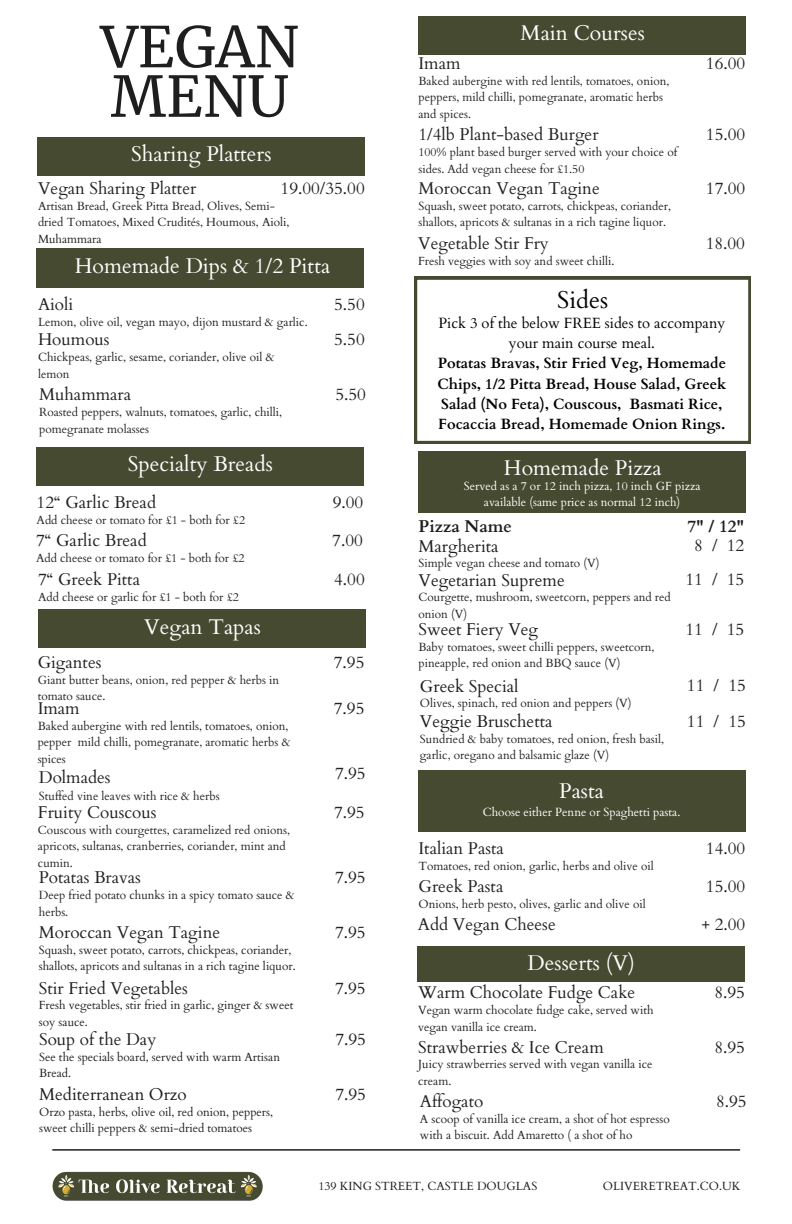
<style>
.page{position:relative;width:792px;height:1224px;background:#fff}
.page>*{position:absolute;margin:0;border:0;box-sizing:border-box;transform-origin:0 0}
.t1{font:56px "Merriweather";color:#1e1e1e}
.t2{font:24.3px "Cardo";color:#000}
.t3{font:21.3px "Cardo";color:#fff}
.t4{font:17.1px "Cardo";color:#222}
.t5{font:17.1px "Cardo";color:#1e1e1e}
.t6{font:700 17.1px "Cardo";color:#1e1e1e}
.t7{font:700 14.8px/20.2px "Cardo";color:#000}
.t8{font:14.8px/20.2px "Cardo";color:#000;text-align:center}
.t9{font:11.8px/16.5px "Cardo";color:#222}
.t10{font:11.8px/16.5px "Cardo";color:#1e1e1e}
.t11{font:11.8px/16.5px "Cardo";color:#fff;text-align:center}
.s1{color:#1e1e1e}
</style>
<div class="page">
<hr style="left:53px;top:1149px;width:687px;height:2px;background:#1e1e1e">
<img style="left:52px;top:1171px;width:211px;height:30px">
<div style="left:37px;top:137px;width:328px;height:38px;background:#464a31"></div>
<div style="left:37px;top:248px;width:327px;height:39px;background:#464a31"></div>
<div style="left:37px;top:447px;width:327px;height:39px;background:#464a31"></div>
<div style="left:38px;top:610px;width:328px;height:38px;background:#464a31"></div>
<div style="left:419px;top:16px;width:327px;height:38px;background:#464a31"></div>
<div style="left:419px;top:451px;width:327px;height:62px;background:#464a31"></div>
<div style="left:418px;top:770px;width:327px;height:62px;background:#464a31"></div>
<div style="left:417px;top:946px;width:327px;height:35px;background:#464a31"></div>
<svg style="left:414px;top:277px;width:337px;height:167px"></svg>
<p class="t1" style="left:100px;top:12px;width:200px">VEGAN</p>
<h3 class="t1" style="left:111px;top:62px;width:180px">MENU</h3>
<h4 class="t3" style="left:131px;top:140px;width:142px">Sharing Platters</h4>
<p class="t4" style="left:38px;top:177px;width:160px">Vegan Sharing Platter</p>
<h6 class="t4" style="left:281px;top:177px;width:86px">19.00/35.00</h6>
<p class="t9" style="left:38px;top:198px;width:253px">Artisan Bread, Greek Pitta Bread, Olives, Semi&shy;dried Tomatoes, Mixed Crudités, Houmous, Aioli<span class="s1">,<br>Muhammara</span></p>
<h4 class="t3" style="left:75px;top:252px;width:257px">Homemade Dips &amp; 1/2 Pitta</h4>
<h6 class="t4" style="left:38px;top:293px;width:37px">Aioli</h6>
<h4 class="t4" style="left:334px;top:293px;width:32px">5.50</h4>
<p class="t9" style="left:38px;top:314px;width:271px">Lemon, olive oil, vegan mayo, dijon mustard &amp; garlic.</p>
<h3 class="t4" style="left:38px;top:328px;width:73px">Houmous</h3>
<h6 class="t4" style="left:334px;top:328px;width:32px">5.50</h6>
<h4 class="t9" style="left:38px;top:349px;width:238px">Chickpeas, garlic, sesame, coriander, olive oil &amp; lemon</h4>
<h6 class="t4" style="left:39px;top:383px;width:94px">Muhammara</h6>
<p class="t4" style="left:335px;top:383px;width:32px">5.50</p>
<h6 class="t9" style="left:39px;top:404px;width:245px">Roasted peppers, walnuts, tomatoes, garlic, chilli, pomegranate molasses</h6>
<p class="t3" style="left:128px;top:450px;width:147px">Specialty Breads</p>
<h6 class="t4" style="left:37px;top:491px;width:121px">12“ Garlic Bread</h6>
<p class="t4" style="left:333px;top:491px;width:32px">9.00</p>
<h4 class="t9" style="left:37px;top:512px;width:210px">Add cheese or tomato for £1 - both for £2</h4>
<p class="t4" style="left:36px;top:530px;width:112px">7“ Garlic Bread</p>
<h4 class="t4" style="left:332px;top:530px;width:32px">7.00</h4>
<h6 class="t9" style="left:36px;top:550px;width:210px">Add cheese or tomato for £1 - both for £2</h6>
<h6 class="t4" style="left:38px;top:569px;width:104px">7“ Greek Pitta</h6>
<p class="t4" style="left:334px;top:569px;width:32px">4.00</p>
<h4 class="t9" style="left:38px;top:589px;width:202px">Add cheese or garlic for £1 - both for £2</h4>
<h6 class="t3" style="left:144px;top:613px;width:118px">Vegan Tapas</h6>
<p class="t4" style="left:38px;top:651px;width:65px">Gigantes</p>
<h4 class="t4" style="left:334px;top:651px;width:32px">7.95</h4>
<h2 class="t9" style="left:38px;top:672px;width:243px">Giant butter beans, onion, red pepper &amp; herbs in tomato sauce.</h2>
<p class="t4" style="left:38px;top:697px;width:44px">Imam</p>
<p class="t4" style="left:334px;top:697px;width:32px">7.95</p>
<h3 class="t9" style="left:38px;top:718px;width:254px">Baked aubergine with red lentils, tomatoes, onion, pepper mild chilli, pomegranate, aromatic herbs &amp; spices</h3>
<h6 class="t4" style="left:39px;top:766px;width:73px">Dolmades</h6>
<p class="t4" style="left:335px;top:762px;width:32px">7.95</p>
<h4 class="t9" style="left:39px;top:788px;width:182px">Stuffed vine leaves with rice &amp; herbs</h4>
<h6 class="t4" style="left:38px;top:801px;width:120px">Fruity Couscous</h6>
<p class="t4" style="left:334px;top:801px;width:32px">7.95</p>
<h4 class="t9" style="left:38px;top:822px;width:254px">Couscous with courgettes, caramelized red onions, apricots, sultanas, cranberries, coriander, mint and cumin.</h4>
<h6 class="t4" style="left:39px;top:866px;width:104px">Potatas Bravas</h6>
<p class="t4" style="left:335px;top:866px;width:32px">7.95</p>
<h4 class="t9" style="left:39px;top:887px;width:257px">Deep fried potato chunks in a spicy tomato sauce &amp; herbs.</h4>
<h3 class="t4" style="left:39px;top:921px;width:183px">Moroccan Vegan Tagine</h3>
<h6 class="t4" style="left:335px;top:921px;width:32px">7.95</h6>
<h4 class="t10" style="left:39px;top:942px;width:258px">Squash, sweet potato, carrots, chickpeas, coriander, shallots, apricots and sultanas in a rich tagine liquor.</h4>
<p class="t4" style="left:39px;top:977px;width:151px">Stir Fried Vegetables</p>
<h6 class="t4" style="left:335px;top:977px;width:32px">7.95</h6>
<h4 class="t10" style="left:39px;top:997px;width:256px">Fresh vegetables, stir fried in garlic, ginger &amp; sweet soy sauce.</h4>
<p class="t4" style="left:39px;top:1028px;width:119px">Soup of the Day</p>
<h4 class="t4" style="left:335px;top:1028px;width:32px">7.95</h4>
<h6 class="t10" style="left:39px;top:1049px;width:242px">See the specials board, served with warm Artisan<br>Bread.</h6>
<h6 class="t5" style="left:39px;top:1083px;width:149px">Mediterranean Orzo</h6>
<p class="t4" style="left:335px;top:1083px;width:32px">7.95</p>
<h4 class="t10" style="left:39px;top:1104px;width:236px">Orzo pasta, herbs, olive oil, red onion, peppers, sweet chilli peppers &amp; semi-dried tomatoes</h4>
<p class="t3" style="left:521px;top:19px;width:126px">Main Courses</p>
<h6 class="t4" style="left:419px;top:52px;width:44px">Imam</h6>
<h4 class="t4" style="left:706px;top:52px;width:41px">16.00</h4>
<p class="t9" style="left:419px;top:73px;width:252px">Baked aubergine with red lentils, tomatoes, onion, peppers, mild chilli, pomegranate, aromatic herbs and spices.</p>
<h6 class="t4" style="left:419px;top:123px;width:182px">1/4lb Plant-based Burger</h6>
<h4 class="t4" style="left:706px;top:123px;width:41px">15.00</h4>
<p class="t9" style="left:419px;top:144px;width:260px">100% plant based burger served with your choice of sides. Add vegan cheese for £1.50</p>
<h6 class="t4" style="left:419px;top:177px;width:183px">Moroccan Vegan Tagine</h6>
<p class="t4" style="left:706px;top:177px;width:41px">17.00</p>
<h4 class="t9" style="left:419px;top:198px;width:254px">Squash, sweet potato, carrots, chickpeas, coriander, shallots, apricots &amp; sultanas in a rich tagine liquor.</h4>
<p class="t4" style="left:418px;top:232px;width:132px">Vegetable Stir Fry</p>
<h6 class="t4" style="left:706px;top:232px;width:41px">18.00</h6>
<h4 class="t9" style="left:418px;top:253px;width:198px">Fresh veggies with soy and sweet chilli.</h4>
<h4 class="t2" style="left:557px;top:284px;width:53px">Sides</h4>
<h4 class="t8" style="left:439px;top:313px;width:288px">Pick 3 of the below FREE sides to accompany your main course meal.</h4>
<h3 class="t7" style="left:437px;top:354px;width:290px">Potatas Bravas, Stir Fried Veg, Homemade Chips, 1/2 Pitta Bread, House Salad, Greek Salad (No Feta), Couscous, Basmati Rice, Focaccia Bread, Homemade Onion Rings.</h3>
<h6 class="t3" style="left:504px;top:454px;width:159px">Homemade Pizza</h6>
<p class="t11" style="left:464px;top:478px;width:238px">Served as a 7 or 12 inch pizza, 10 inch GF pizza available (same price as normal 12 inch)</p>
<h6 class="t5" style="left:419px;top:535px;width:82px">Margherita</h6>
<p class="t4" style="left:694px;top:534px;width:52px">8/12</p>
<h4 class="t9" style="left:419px;top:555px;width:183px">Simple vegan cheese and tomato (V)</h4>
<h6 class="t6" style="left:419px;top:515px;width:95px">Pizza Name</h6>
<h4 class="t6" style="left:687px;top:515px;width:58px">7" / 12"</h4>
<p class="t5" style="left:419px;top:569px;width:148px">Vegetarian Supreme</p>
<h4 class="t4" style="left:685px;top:568px;width:60px">11 / 15</h4>
<h3 class="t9" style="left:419px;top:589px;width:254px">Courgette, mushroom, sweetcorn, peppers and red onion (V)</h3>
<p class="t5" style="left:419px;top:618px;width:121px">Sweet Fiery Veg</p>
<h5 class="t4" style="left:685px;top:618px;width:60px">11 / 15</h5>
<h5 class="t9" style="left:419px;top:639px;width:238px">Baby tomatoes, sweet chilli peppers, sweetcorn, pineapple, red onion and BBQ sauce (V)</h5>
<h6 class="t5" style="left:420px;top:675px;width:100px">Greek Special</h6>
<h4 class="t4" style="left:687px;top:674px;width:60px">11 / 15</h4>
<p class="t9" style="left:420px;top:695px;width:213px">Olives, spinach, red onion and peppers (V)</p>
<h6 class="t5" style="left:420px;top:711px;width:134px">Veggie Bruschetta</h6>
<p class="t4" style="left:687px;top:710px;width:60px">11 / 15</p>
<h4 class="t9" style="left:420px;top:731px;width:246px">Sundried &amp; baby tomatoes, red onion, fresh basil, garlic, oregano and balsamic glaze (V)</h4>
<h4 class="t3" style="left:559px;top:777px;width:46px">Pasta</h4>
<h6 class="t11" style="left:483px;top:804px;width:199px">Choose either Penne or Spaghetti pasta.</h6>
<p class="t4" style="left:419px;top:837px;width:87px">Italian Pasta</p>
<h4 class="t4" style="left:706px;top:837px;width:41px">14.00</h4>
<h6 class="t9" style="left:419px;top:858px;width:237px">Tomatoes, red onion, garlic, herbs and olive oil</h6>
<p class="t4" style="left:419px;top:875px;width:86px">Greek Pasta</p>
<h4 class="t4" style="left:706px;top:875px;width:41px">15.00</h4>
<h6 class="t9" style="left:419px;top:896px;width:229px">Onions, herb pesto, olives, garlic and olive oil</h6>
<p class="t4" style="left:418px;top:913px;width:139px">Add Vegan Cheese</p>
<h4 class="t4" style="left:701px;top:913px;width:45px">+ 2.00</h4>
<h6 class="t3" style="left:528px;top:949px;width:109px">Desserts (V)</h6>
<p class="t4" style="left:418px;top:981px;width:219px">Warm Chocolate Fudge Cake</p>
<h4 class="t4" style="left:714px;top:981px;width:32px">8.95</h4>
<h6 class="t9" style="left:418px;top:1002px;width:237px">Vegan warm chocolate fudge cake, served with vegan vanilla ice cream.</h6>
<p class="t4" style="left:418px;top:1036px;width:187px">Strawberries &amp; Ice Cream</p>
<h3 class="t4" style="left:714px;top:1036px;width:32px">8.95</h3>
<p class="t9" style="left:418px;top:1057px;width:236px">Juicy strawberries served with vegan vanilla ice cream.</p>
<p class="t4" style="left:420px;top:1090px;width:65px">Affogato</p>
<p class="t4" style="left:716px;top:1090px;width:32px">8.95</p>
<p class="t9" style="left:420px;top:1111px;width:251px">A scoop of vanilla ice cream, a shot of hot espresso with a biscuit. Add Amaretto ( a shot of ho</p>
<h3 class="t10" style="left:318px;top:1178px;width:220px">139 KING STREET, CASTLE DOUGLAS</h3>
<h6 class="t10" style="left:603px;top:1178px;width:139px">OLIVERETREAT.CO.UK</h6>
</div>
